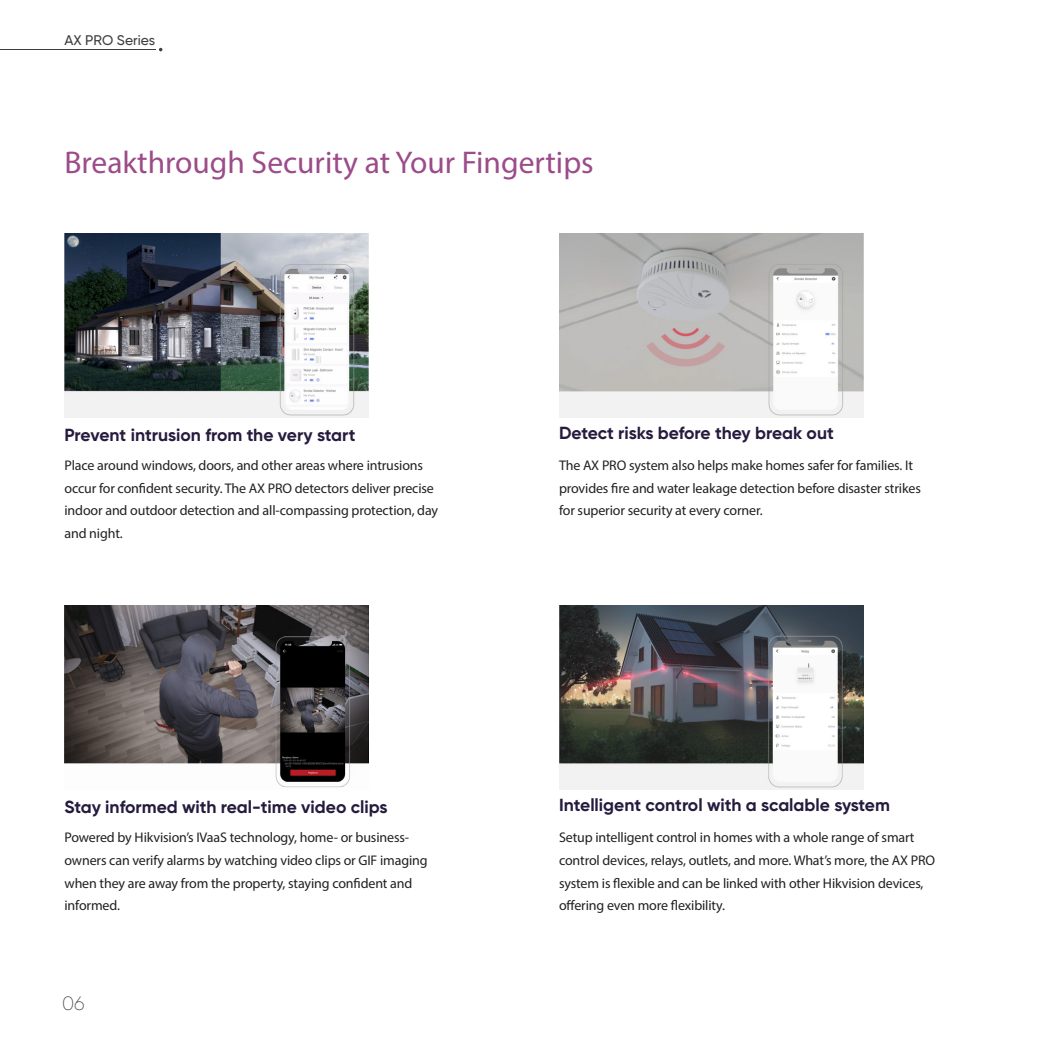
<style>
.page{position:relative;width:1042px;height:1042px;background:#fff}
.page>*{position:absolute;margin:0;border:0;box-sizing:border-box;transform-origin:0 0}
.t1{font:31.5px "Myriad Pro";color:#9c4c89}
.t2{font:200 19.25px "Gilroy";color:#3e3e3f}
.t3{font:700 17.5px "Gilroy";color:#261b3e}
.t4{font:14px/22.8px "Myriad Pro";letter-spacing:-.01em;color:#231f20}
.t5{font:500 14px "Gilroy";color:#3e3e3f}
</style>
<div class="page">
<img style="left:64px;top:234px;width:305px;height:184px">
<img style="left:64px;top:606px;width:305px;height:182px">
<img style="left:559px;top:234px;width:304px;height:183px">
<img style="left:559px;top:606px;width:304px;height:183px">
<hr style="left:0;top:49px;width:155px;height:1px;background:#3e3e3f">
<p class="t5" style="left:64px;top:31px;width:92px">AX PRO Series</p>
<p class="t1" style="left:64px;top:143px;width:531px">Breakthrough Security at Your Fingertips</p>
<p class="t3" style="left:64px;top:424px;width:292px">Prevent intrusion from the very start</p>
<p class="t3" style="left:559px;top:422px;width:276px">Detect risks before they break out</p>
<p class="t4" style="left:64px;top:453px;width:375px">Place around windows, doors, and other areas where intrusions occur for confident security. The AX PRO detectors deliver precise indoor and outdoor detection and all-compassing protection, day and night.</p>
<p class="t4" style="left:559px;top:453px;width:363px">The AX PRO system also helps make homes safer for families. It provides fire and water leakage detection before disaster strikes for superior security at every corner.</p>
<p class="t3" style="left:64px;top:796px;width:325px">Stay informed with real-time video clips</p>
<p class="t3" style="left:559px;top:794px;width:332px">Intelligent control with a scalable system</p>
<p class="t4" style="left:64px;top:826px;width:365px">Powered by Hikvision’s IVaaS technology, home- or business&shy;owners can verify alarms by watching video clips or GIF imaging when they are away from the property, staying confident and informed.</p>
<p class="t4" style="left:559px;top:826px;width:378px">Setup intelligent control in homes with a whole range of smart control devices, relays, outlets, and more. What’s more, the AX PRO system is flexible and can be linked with other Hikvision devices, offering even more flexibility.</p>
<p class="t2" style="left:62px;top:991px;width:24px">06</p>
</div>
